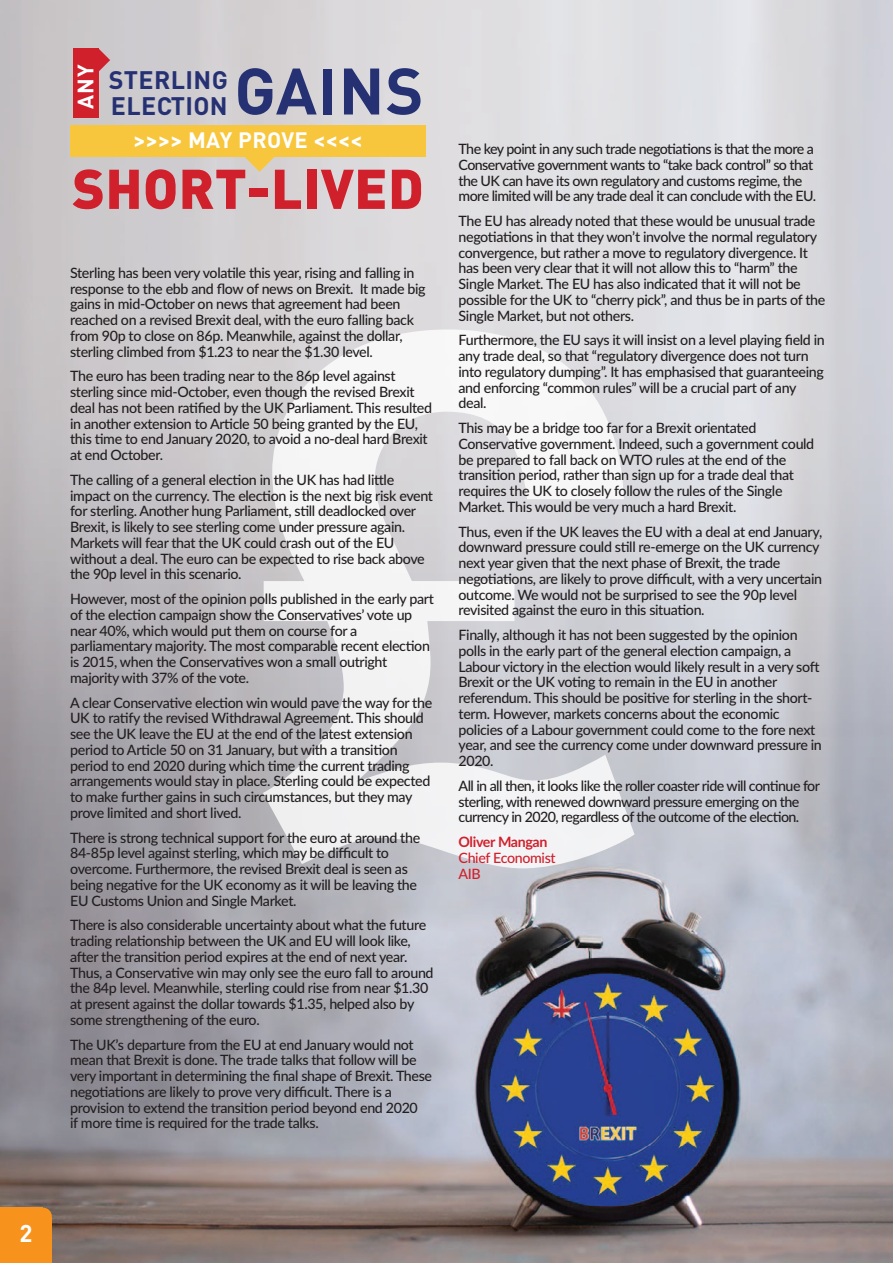
<style>
.page{position:relative;width:893px;height:1263px;background:#fff}
.page>*{position:absolute;margin:0;border:0;box-sizing:border-box;transform-origin:0 0}
.t1{font:700 731.7px "Helvetica";color:rgb(255 255 255/.8)}
.t2{font:700 64.5px "DIN";letter-spacing:.015em;color:#253173}
.t3{font:900 55.05px "DIN";letter-spacing:.005em;color:#d0202c}
.t4{font:700 25.05px/26.4px "DIN";letter-spacing:.015em;color:#253173}
.t5{font:700 24px "DIN";color:#fff}
.t6{font:700 22.05px "DIN";letter-spacing:.015em;color:#fff}
.t7{font:500 14.25px/15.8px "Lato";letter-spacing:-.025em;color:#231f20}
.t8{font:500 14.25px "Lato";letter-spacing:-.025em;color:#d0202c}
.t9{font:700 14.25px "Lato";letter-spacing:-.025em;color:#d0202c}
</style>
<div class="page">
<img style="left:0;top:0;width:893px;height:1263px">
<div style="left:0;top:1208px;width:43px;height:55px;background:#f7931d"></div>
<div style="left:0;top:1217px;width:52px;height:46px;background:#f7931d"></div>
<div style="left:5px;top:1208px;width:47px;height:44px;background:#f7931d;border-radius:9px"></div>
<svg style="left:241px;top:157px;width:37px;height:15px"></svg>
<div style="left:70px;top:126px;width:356px;height:31px;background:#f8c63c"></div>
<svg style="left:98px;top:48px;width:12px;height:24px"></svg>
<div style="left:73px;top:48px;width:25px;height:70px;background:#d0202c"></div>
<p class="t5" style="left:19px;top:1225px;width:15px">2</p>
<p class="t6" style="left:78px;top:109px;width:46px;rotate:-90deg">ANY</p>
<p class="t4" style="left:109px;top:69px;width:120px">STERLING<br>ELECTION</p>
<p class="t2" style="left:234px;top:69px;width:191px">GAINS</p>
<p class="t6" style="left:133px;top:132px;width:230px">&gt;&gt;&gt;&gt; MAY PROVE &lt;&lt;&lt;&lt;</p>
<p class="t7" style="left:458px;top:142px;width:359px">The key point in any such trade negotiations is that the more a Conservative government wants to “take back control” so that the UK can have its own regulatory and customs regime, the more limited will be any trade deal it can conclude with the EU.</p>
<p class="t7" style="left:458px;top:214px;width:368px">The EU has already noted that these would be unusual trade negotiations in that they won’t involve the normal regulatory convergence, but rather a move to regulatory divergence. It has been very clear that it will not allow this to “harm” the Single Market. The EU has also indicated that it will not be possible for the UK to “cherry pick”, and thus be in parts of the Single Market, but not others.</p>
<p class="t7" style="left:458px;top:333px;width:368px">Furthermore, the EU says it will insist on a level playing field in any trade deal, so that “regulatory divergence does not turn into regulatory dumping”. It has emphasised that guaranteeing and enforcing “common rules” will be a crucial part of any deal.</p>
<p class="t7" style="left:458px;top:421px;width:357px">This may be a bridge too far for a Brexit orientated Conservative government. Indeed, such a government could be prepared to fall back on WTO rules at the end of the transition period, rather than sign up for a trade deal that requires the UK to closely follow the rules of the Single Market. This would be very much a hard Brexit.</p>
<p class="t7" style="left:458px;top:525px;width:365px">Thus, even if the UK leaves the EU with a deal at end January, downward pressure could still re-emerge on the UK currency next year given that the next phase of Brexit, the trade negotiations, are likely to prove difficult, with a very uncertain outcome. We would not be surprised to see the 90p level revisited against the euro in this situation.</p>
<p class="t7" style="left:458px;top:628px;width:365px">Finally, although it has not been suggested by the opinion polls in the early part of the general election campaign, a Labour victory in the election would likely result in a very soft Brexit or the UK voting to remain in the EU in another referendum. This should be positive for sterling in the short&shy;term. However, markets concerns about the economic policies of a Labour government could come to the fore next year, and see the currency come under downward pressure in 2020.</p>
<p class="t7" style="left:458px;top:779px;width:363px">All in all then, it looks like the roller coaster ride will continue for sterling, with renewed downward pressure emerging on the currency in 2020, regardless of the outcome of the election.</p>
<p class="t9" style="left:458px;top:836px;width:91px">Oliver Mangan</p>
<p class="t8" style="left:458px;top:852px;width:99px">Chief Economist</p>
<p class="t8" style="left:458px;top:868px;width:24px">AIB</p>
<p class="t3" style="left:72px;top:170px;width:353px">SHORT-LIVED</p>
<p class="t7" style="left:70px;top:266px;width:357px">Sterling has been very volatile this year, rising and falling in response to the ebb and flow of news on Brexit. It made big gains in mid-October on news that agreement had been reached on a revised Brexit deal, with the euro falling back from 90p to close on 86p. Meanwhile, against the dollar, sterling climbed from $1.23 to near the $1.30 level.</p>
<p class="t7" style="left:70px;top:369px;width:363px">The euro has been trading near to the 86p level against sterling since mid-October, even though the revised Brexit deal has not been ratified by the UK Parliament. This resulted in another extension to Article 50 being granted by the EU, this time to end January 2020, to avoid a no-deal hard Brexit at end October.</p>
<p class="t7" style="left:70px;top:473px;width:364px">The calling of a general election in the UK has had little impact on the currency. The election is the next big risk event for sterling. Another hung Parliament, still deadlocked over Brexit, is likely to see sterling come under pressure again.<br>Markets will fear that the UK could crash out of the EU without a deal. The euro can be expected to rise back above the 90p level in this scenario.</p>
<p class="t7" style="left:70px;top:592px;width:365px">However, most of the opinion polls published in the early part of the election campaign show the Conservatives’ vote up near 40%, which would put them on course for a parliamentary majority. The most comparable recent election is 2015, when the Conservatives won a small outright majority with 37% of the vote.</p>
<p class="t7" style="left:70px;top:696px;width:364px">A clear Conservative election win would pave the way for the UK to ratify the revised Withdrawal Agreement. This should see the UK leave the EU at the end of the latest extension period to Article 50 on 31 January, but with a transition period to end 2020 during which time the current trading arrangements would stay in place. Sterling could be expected to make further gains in such circumstances, but they may prove limited and short lived.</p>
<p class="t7" style="left:70px;top:831px;width:352px">There is strong technical support for the euro at around the 84-85p level against sterling, which may be difficult to overcome. Furthermore, the revised Brexit deal is seen as being negative for the UK economy as it will be leaving the EU Customs Union and Single Market.</p>
<p class="t7" style="left:70px;top:918px;width:365px">There is also considerable uncertainty about what the future trading relationship between the UK and EU will look like, after the transition period expires at the end of next year.<br>Thus, a Conservative win may only see the euro fall to around the 84p level. Meanwhile, sterling could rise from near $1.30 at present against the dollar towards $1.35, helped also by some strengthening of the euro.</p>
<p class="t7" style="left:70px;top:1038px;width:364px">The UK’s departure from the EU at end January would not mean that Brexit is done. The trade talks that follow will be very important in determining the final shape of Brexit. These negotiations are likely to prove very difficult. There is a provision to extend the transition period beyond end 2020<br>if more time is required for the trade talks.</p>
<p class="t1" style="left:239px;top:330px;width:408px">£</p>
</div>
